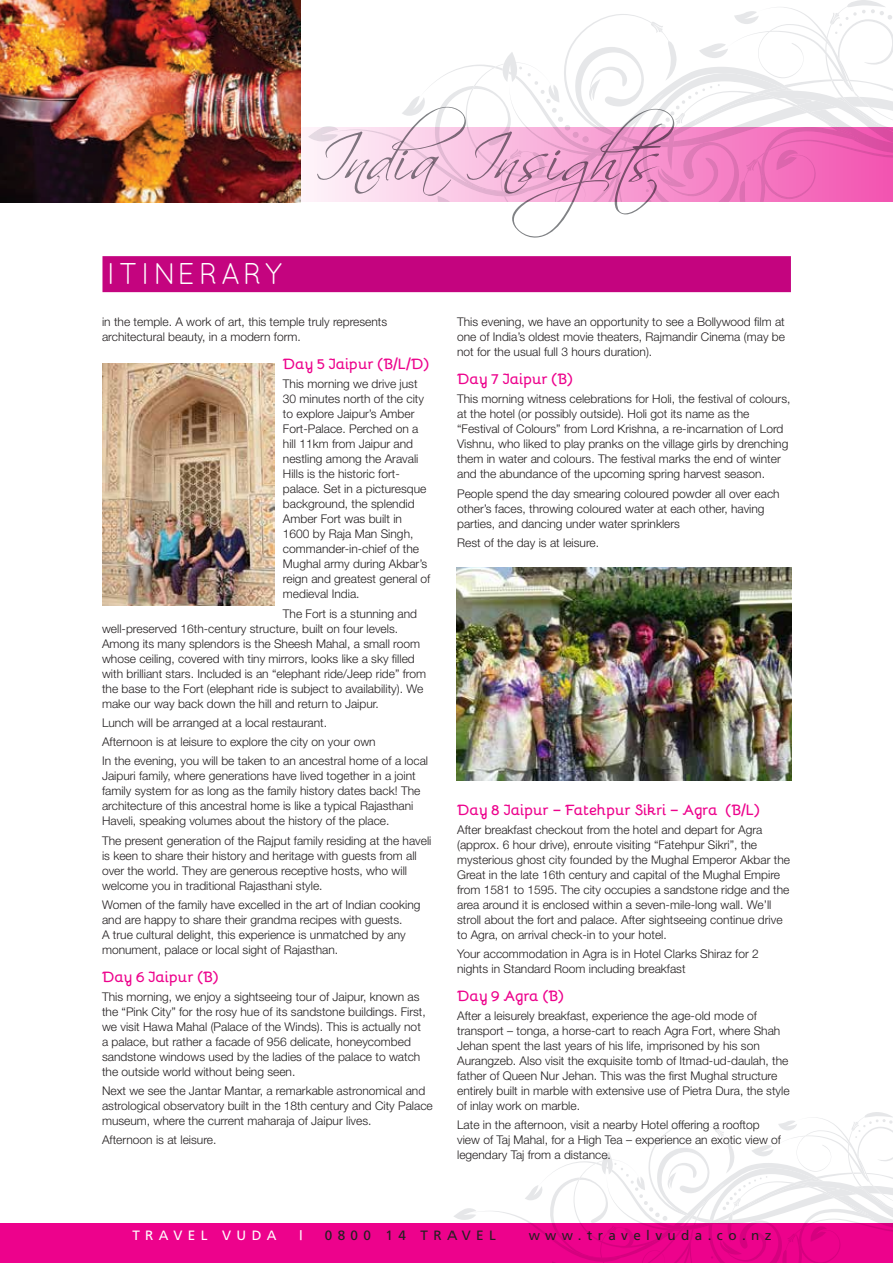
<style>
.page{position:relative;width:893px;height:1263px;background:#fff}
.page>*{position:absolute;margin:0;border:0;box-sizing:border-box;transform-origin:0 0}
.t1{font:63px "Scriptina";letter-spacing:-.065em;color:#808285}
.t2{font:30px "Quicksand";letter-spacing:.1em;color:#fff}
.Text{font:700 15px "Bellota";letter-spacing:-.01em;color:#ed028c}
.t3{font:13.5px "Frutiger";letter-spacing:.4em;color:#231f20}
.t4{font:13.5px "Frutiger";letter-spacing:.4em;color:#fff}
.t5{font:13.5px "Trade Gothic Bold Cond Twenty";color:#fff}
.Text-2{font:300 12px/15px "Helvetica Neue";color:#231f20}
</style>
<div class="page">
<div style="left:0;top:1224px;width:893px;height:39px;background:#ed028c"></div>
<svg style="left:453px;top:1112px;width:440px;height:151px"></svg>
<svg style="left:308px;top:0;width:585px;height:202px"></svg>
<img style="left:0;top:0;width:300px;height:203px">
<img style="left:457px;top:567px;width:334px;height:213px">
<div style="left:102px;top:256px;width:689px;height:36px;background:#c4047f"></div>
<img style="left:102px;top:364px;width:172px;height:242px">
<h1 class="t1" style="left:315px;top:121px;width:361px">India Insights</h1>
<p class="t2" style="left:107px;top:256px;width:177px">ITINERARY</p>
<p class="Text-2" style="left:102px;top:314px;width:287px">in the temple. A work of art, this temple truly represents architectural beauty, in a modern form.</p>
<p class="Text" style="left:283px;top:351px;width:147px">Day 5 Jaipur (B/L/D)</p>
<p class="Text-2" style="left:283px;top:376px;width:149px">This morning we drive just<br>30 minutes north of the city to explore Jaipur’s Amber<br>Fort-Palace. Perched on a hill 11km from Jaipur and nestling among the Aravali<br>Hills is the historic fort&shy;palace. Set in a picturesque background, the splendid<br>Amber Fort was built in<br>1600 by Raja Man Singh, commander-in-chief of the<br>Mughal army during Akbar’s reign and greatest general of medieval India.</p>
<p class="Text-2" style="left:102px;top:605px;width:326px;text-indent:181px">The Fort is a stunning and well-preserved 16th-century structure, built on four levels.<br>Among its many splendors is the Sheesh Mahal, a small room whose ceiling, covered with tiny mirrors, looks like a sky filled with brilliant stars. Included is an “elephant ride/Jeep ride” from the base to the Fort (elephant ride is subject to availability). We make our way back down the hill and return to Jaipur.</p>
<p class="Text-2" style="left:102px;top:715px;width:226px">Lunch will be arranged at a local restaurant.</p>
<p class="Text-2" style="left:102px;top:734px;width:275px">Afternoon is at leisure to explore the city on your own</p>
<p class="Text-2" style="left:102px;top:753px;width:328px">In the evening, you will be taken to an ancestral home of a local Jaipuri family, where generations have lived together in a joint family system for as long as the family history dates back! The architecture of this ancestral home is like a typical Rajasthani Haveli, speaking volumes about the history of the place.</p>
<p class="Text-2" style="left:102px;top:832px;width:331px">The present generation of the Rajput family residing at the haveli is keen to share their history and heritage with guests from all over the world. They are generous receptive hosts, who will welcome you in traditional Rajasthani style.</p>
<p class="Text-2" style="left:102px;top:897px;width:320px">Women of the family have excelled in the art of Indian cooking and are happy to share their grandma recipes with guests.<br>A true cultural delight, this experience is unmatched by any monument, palace or local sight of Rajasthan.</p>
<p class="Text" style="left:102px;top:963px;width:118px">Day 6 Jaipur (B)</p>
<p class="Text-2" style="left:102px;top:989px;width:325px">This morning, we enjoy a sightseeing tour of Jaipur, known as the “Pink City” for the rosy hue of its sandstone buildings. First, we visit Hawa Mahal (Palace of the Winds). This is actually not a palace, but rather a facade of 956 delicate, honeycombed sandstone windows used by the ladies of the palace to watch the outside world without being seen.</p>
<p class="Text-2" style="left:102px;top:1083px;width:332px">Next we see the Jantar Mantar, a remarkable astronomical and astrological observatory built in the 18th century and City Palace museum, where the current maharaja of Jaipur lives.</p>
<p class="Text-2" style="left:102px;top:1132px;width:116px">Afternoon is at leisure.</p>
<p class="Text-2" style="left:457px;top:314px;width:329px;text-align:justify">This evening, we have an opportunity to see a Bollywood film at one of India’s oldest movie theaters, Rajmandir Cinema (may be not for the usual full 3 hours duration).</p>
<p class="Text" style="left:457px;top:366px;width:117px">Day 7 Jaipur (B)</p>
<p class="Text-2" style="left:457px;top:391px;width:335px">This morning witness celebrations for Holi, the festival of colours, at the hotel (or possibly outside). Holi got its name as the “Festival of Colours” from Lord Krishna, a re-incarnation of Lord Vishnu, who liked to play pranks on the village girls by drenching them in water and colours. The festival marks the end of winter and the abundance of the upcoming spring harvest season.</p>
<p class="Text-2" style="left:457px;top:485px;width:324px">People spend the day smearing coloured powder all over each other’s faces, throwing coloured water at each other, having parties, and dancing under water sprinklers</p>
<p class="Text-2" style="left:457px;top:535px;width:144px">Rest of the day is at leisure.</p>
<p class="Text" style="left:457px;top:796px;width:304px">Day 8 Jaipur – Fatehpur Sikri – Agra (B/L)</p>
<p class="Text-2" style="left:457px;top:822px;width:334px">After breakfast checkout from the hotel and depart for Agra (approx. 6 hour drive), enroute visiting “Fatehpur Sikri”, the mysterious ghost city founded by the Mughal Emperor Akbar the Great in the late 16th century and capital of the Mughal Empire from 1581 to 1595. The city occupies a sandstone ridge and the area around it is enclosed within a seven-mile-long wall. We’ll stroll about the fort and palace. After sightseeing continue drive to Agra, on arrival check-in to your hotel.</p>
<p class="Text-2" style="left:457px;top:946px;width:303px">Your accommodation in Agra is in Hotel Clarks Shiraz for 2 nights in Standard Room including breakfast</p>
<p class="Text" style="left:457px;top:982px;width:108px">Day 9 Agra (B)</p>
<p class="Text-2" style="left:457px;top:1008px;width:334px">After a leisurely breakfast, experience the age-old mode of transport – tonga, a horse-cart to reach Agra Fort, where Shah Jehan spent the last years of his life, imprisoned by his son Aurangzeb. Also visit the exquisite tomb of Itmad-ud-daulah, the father of Queen Nur Jehan. This was the first Mughal structure entirely built in marble with extensive use of Pietra Dura, the style of inlay work on marble.</p>
<p class="Text-2" style="left:457px;top:1117px;width:325px">Late in the afternoon, visit a nearby Hotel offering a rooftop view of Taj Mahal, for a High Tea – experience an exotic view of legendary Taj from a distance.</p>
<p class="t4" style="left:132px;top:1227px;width:146px">TRAVEL VUDA</p>
<p class="t5" style="left:300px;top:1227px;width:4px">|</p>
<p class="t3" style="left:325px;top:1227px;width:173px">0800 14 TRAVEL</p>
<p class="t3" style="left:529px;top:1227px;width:244px">www.travelvuda.co.nz</p>
</div>
